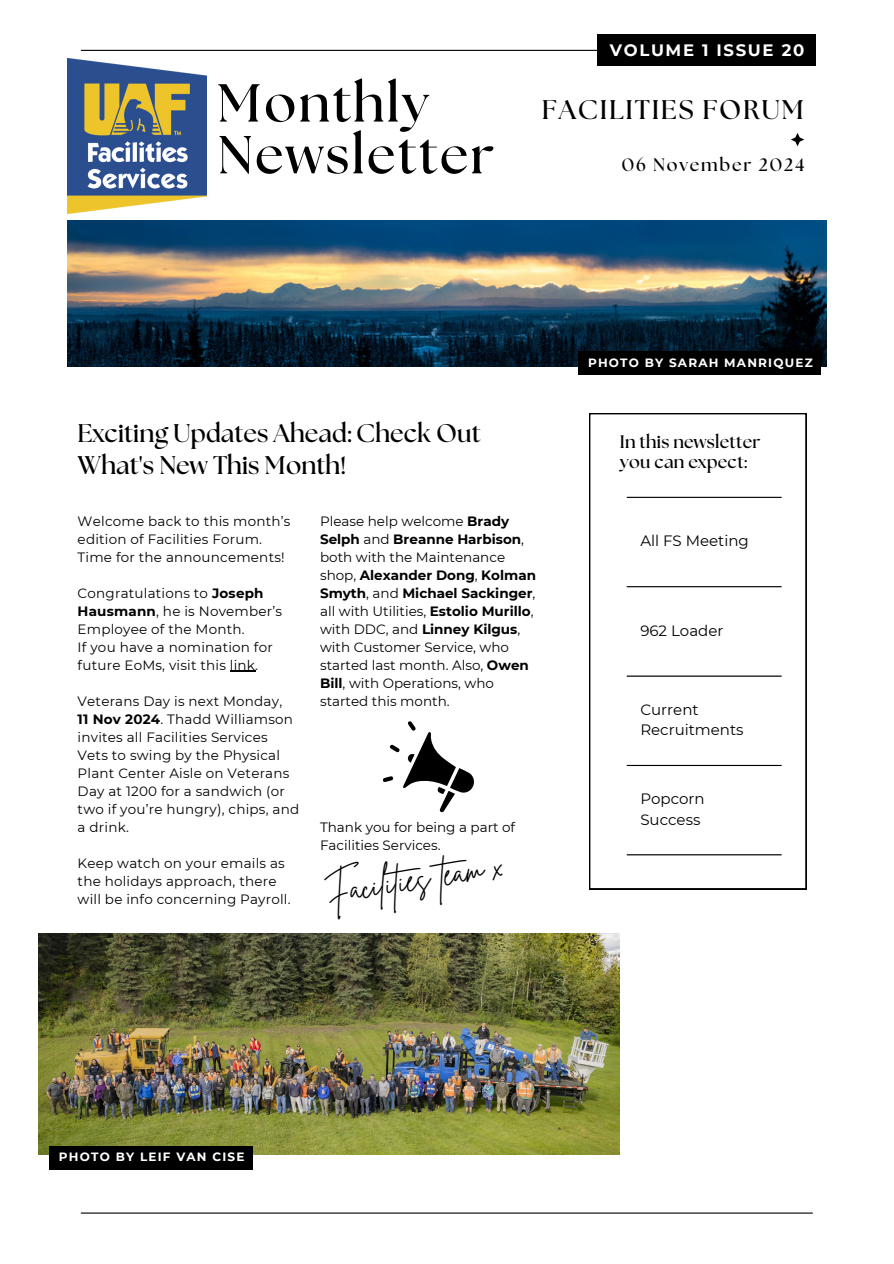
<style>
.page{position:relative;width:894px;height:1264px;background:#fff}
.page>*{position:absolute;margin:0;border:0;box-sizing:border-box;transform-origin:0 0}
.t1{font:700 53.4px/51.8px "The Seasons";letter-spacing:.04em;color:#000}
.t2{font:33.45px "Brittany Signature";color:#000}
.t3{font:700 27px "The Seasons";letter-spacing:.065em;color:#000}
.t4{font:700 25.5px/31.5px "The Seasons";color:#000}
.t5{font:700 18px/20.2px "The Seasons";letter-spacing:.01em;color:#000}
.t6{font:700 18px "The Seasons";letter-spacing:.1em;color:#000}
.t7{font:700 16.5px "Montserrat";letter-spacing:.1em;color:#fff}
.t8{font:15px/20.2px "Montserrat";color:#000}
.t9{font:13.5px/18px "Montserrat";letter-spacing:.015em;color:#000}
.t10{font:700 12px "Montserrat";letter-spacing:.1em;color:#fff}
.s1{font-weight:700}
</style>
<div class="page">
<hr style="left:81px;top:50px;width:731px;height:1px;background:#000">
<hr style="left:81px;top:1212px;width:731px;height:1px;background:#000">
<svg style="left:791px;top:133px;width:13px;height:13px"></svg>
<svg style="left:589px;top:413px;width:217px;height:476px"></svg>
<hr style="left:626px;top:497px;width:155px;height:1px;background:#000">
<hr style="left:626px;top:586px;width:155px;height:1px;background:#000">
<hr style="left:626px;top:675px;width:155px;height:1px;background:#000">
<hr style="left:626px;top:765px;width:155px;height:1px;background:#000">
<hr style="left:626px;top:854px;width:155px;height:1px;background:#000">
<img style="left:67px;top:59px;width:139px;height:154px">
<svg style="left:230px;top:671px;width:25px;height:1px"></svg>
<svg style="left:383px;top:721px;width:91px;height:91px"></svg>
<img style="left:38px;top:933px;width:581px;height:221px">
<img style="left:68px;top:221px;width:758px;height:145px">
<div style="left:596px;top:35px;width:219px;height:31px;background:#000"></div>
<div style="left:578px;top:351px;width:242px;height:24px;background:#000"></div>
<div style="left:49px;top:1145px;width:204px;height:24px;background:#000"></div>
<p class="t1" style="left:217px;top:80px;width:278px">Monthly<br>Newsletter</p>
<p class="t7" style="left:609px;top:40px;width:196px">VOLUME 1 ISSUE 20</p>
<h2 class="t3" style="left:541px;top:98px;width:264px">FACILITIES FORUM</h2>
<h5 class="t6" style="left:621px;top:157px;width:184px">06 November 2024</h5>
<p class="t4" style="left:78px;top:419px;width:404px">Exciting Updates Ahead: Check Out<br>What's New This Month!</p>
<p class="t9" style="left:78px;top:512px;width:214px">Welcome back to this month’s edition of Facilities Forum.<br>Time for the announcements!</p>
<p class="t9" style="left:78px;top:584px;width:206px">Congratulations to <span class="s1">Joseph<br>Hausmann</span>, he is November’s<br>Employee of the Month.</p>
<p class="t9" style="left:78px;top:638px;width:197px">If you have a nomination for future EoMs, visit this link.</p>
<p class="t9" style="left:78px;top:692px;width:206px">Veterans Day is next Monday,</p>
<p class="t9" style="left:78px;top:710px;width:223px"><span class="s1">11 Nov 2024</span>. Thadd Williamson invites all Facilities Services<br>Vets to swing by the Physical<br>Plant Center Aisle on Veterans<br>Day at 1200 for a sandwich (or two if you’re hungry), chips, and a drink.</p>
<p class="t9" style="left:78px;top:854px;width:214px">Keep watch on your emails as the holidays approach, there will be info concerning Payroll.</p>
<p class="t9" style="left:320px;top:512px;width:217px">Please help welcome <span class="s1">Brady<br>Selph</span> and <span class="s1">Breanne Harbison</span>, both with the Maintenance shop, <span class="s1">Alexander Dong</span>, <span class="s1">Kolman<br>Smyth</span>, and <span class="s1">Michael Sackinger</span>, all with Utilities, <span class="s1">Estolio Murillo</span>, with DDC, and <span class="s1">Linney Kilgus</span>, with Customer Service, who started last month. Also, <span class="s1">Owen<br>Bill</span>, with Operations, who started this month.</p>
<p class="t9" style="left:320px;top:818px;width:197px">Thank you for being a part of<br>Facilities Services.</p>
<p class="t2" style="left:321px;top:871px;width:181px;rotate:-9deg">Facilities team x</p>
<p class="t10" style="left:588px;top:355px;width:226px">PHOTO BY SARAH MANRIQUEZ</p>
<p class="t5" style="left:619px;top:432px;width:142px">In this newsletter you can expect:</p>
<h4 class="t8" style="left:640px;top:531px;width:110px">All FS Meeting</h4>
<p class="t8" style="left:640px;top:620px;width:85px">962 Loader</p>
<h1 class="t8" style="left:640px;top:699px;width:105px">Current<br>Recruitments</h1>
<h3 class="t8" style="left:640px;top:788px;width:66px">Popcorn<br>Success</h3>
<p class="t10" style="left:59px;top:1149px;width:187px">PHOTO BY LEIF VAN CISE</p>
</div>
